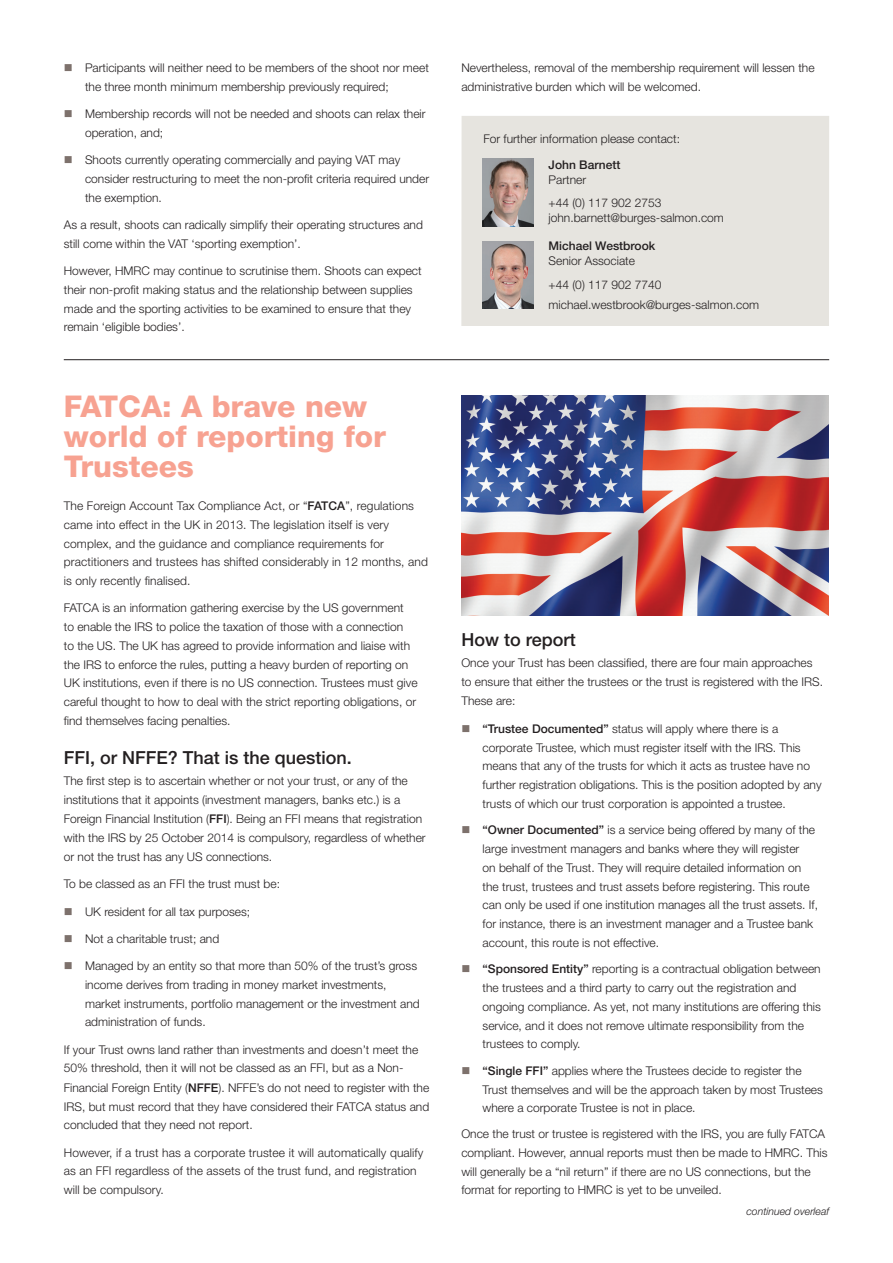
<style>
.page{position:relative;width:893px;height:1263px;background:#fff}
.page>*{position:absolute;margin:0;border:0;box-sizing:border-box;transform-origin:0 0}
.main_pink_title{font:800 30px/30px "Helvetica Neue LT Std";color:#f7a291}
.black_subtitle_12pt{font:500 18px "Helvetica Neue LT Std";color:#231f20}
.bodytext{font:300 12px/18.8px "Helvetica Neue LT Std";color:#231f20}
.t1{font:500 12px "Helvetica Neue LT Std";color:#231f20}
.t2{font:italic 300 10.5px "Helvetica Neue LT Std";color:#231f20}
.s1{font-weight:500}
</style>
<div class="page">
<div style="left:461px;top:116px;width:368px;height:210px;background:#e6e4df"></div>
<img style="left:483px;top:242px;width:51px;height:67px">
<img style="left:483px;top:158px;width:51px;height:68px">
<hr style="left:64px;top:359px;width:765px;height:1px;background:#231f20">
<img style="left:461px;top:395px;width:368px;height:220px">
<p class="bodytext" style="left:85px;top:58px;width:345px">Participants will neither need to be members of the shoot nor meet the three month minimum membership previously required;</p>
<p class="bodytext" style="left:85px;top:104px;width:342px">Membership records will not be needed and shoots can relax their operation, and;</p>
<p class="bodytext" style="left:85px;top:150px;width:346px">Shoots currently operating commercially and paying VAT may consider restructuring to meet the non-profit criteria required under the exemption.</p>
<p class="bodytext" style="left:64px;top:215px;width:361px">As a result, shoots can radically simplify their operating structures and still come within the VAT ‘sporting exemption’.</p>
<p class="bodytext" style="left:64px;top:261px;width:359px">However, HMRC may continue to scrutinise them. Shoots can expect their non-profit making status and the relationship between supplies made and the sporting activities to be examined to ensure that they remain ‘eligible bodies’.</p>
<p class="main_pink_title" style="left:64px;top:391px;width:324px">FATCA: A brave new world of reporting for<br>Trustees</p>
<p class="bodytext" style="left:64px;top:496px;width:366px">The Foreign Account Tax Compliance Act, or “<span class="s1">FATCA</span>”, regulations came into effect in the UK in 2013. The legislation itself is very complex, and the guidance and compliance requirements for practitioners and trustees has shifted considerably in 12 months, and is only recently finalised.</p>
<p class="bodytext" style="left:64px;top:598px;width:355px">FATCA is an information gathering exercise by the US government<br>to enable the IRS to police the taxation of those with a connection<br>to the US. The UK has agreed to provide information and liaise with the IRS to enforce the rules, putting a heavy burden of reporting on UK institutions, even if there is no US connection. Trustees must give careful thought to how to deal with the strict reporting obligations, or find themselves facing penalties.</p>
<p class="black_subtitle_12pt" style="left:64px;top:747px;width:290px">FFI, or NFFE? That is the question.</p>
<p class="bodytext" style="left:64px;top:771px;width:363px">The first step is to ascertain whether or not your trust, or any of the institutions that it appoints (investment managers, banks etc.) is a Foreign Financial Institution (<span class="s1">FFI</span>). Being an FFI means that registration with the IRS by 25 October 2014 is compulsory, regardless of whether or not the trust has any US connections.</p>
<p class="bodytext" style="left:64px;top:874px;width:218px">To be classed as an FFI the trust must be:</p>
<p class="bodytext" style="left:85px;top:902px;width:167px">UK resident for all tax purposes;</p>
<p class="bodytext" style="left:85px;top:929px;width:136px">Not a charitable trust; and</p>
<p class="bodytext" style="left:85px;top:956px;width:336px">Managed by an entity so that more than 50% of the trust’s gross income derives from trading in money market investments, market instruments, portfolio management or the investment and administration of funds.</p>
<p class="bodytext" style="left:64px;top:1039px;width:367px">If your Trust owns land rather than investments and doesn’t meet the 50% threshold, then it will not be classed as an FFI, but as a Non-Financial Foreign Entity (<span class="s1">NFFE</span>). NFFE’s do not need to register with the IRS, but must record that they have considered their FATCA status and concluded that they need not report.</p>
<p class="bodytext" style="left:64px;top:1143px;width:361px">However, if a trust has a corporate trustee it will automatically qualify as an FFI regardless of the assets of the trust fund, and registration will be compulsory.</p>
<p class="bodytext" style="left:461px;top:58px;width:355px">Nevertheless, removal of the membership requirement will lessen the administrative burden which will be welcomed.</p>
<p class="bodytext" style="left:483px;top:129px;width:198px">For further information please contact:</p>
<p class="t1" style="left:549px;top:157px;width:73px">John Barnett</p>
<p class="bodytext" style="left:549px;top:170px;width:39px">Partner</p>
<p class="bodytext" style="left:549px;top:195px;width:177px;line-height:15px">+44 (0) 117 902 2753 john.barnett@burges-salmon.com</p>
<p class="t1" style="left:549px;top:239px;width:108px">Michael Westbrook</p>
<p class="bodytext" style="left:549px;top:252px;width:88px">Senior Associate</p>
<p class="bodytext" style="left:549px;top:275px;width:212px;line-height:19.5px">+44 (0) 117 902 7740 michael.westbrook@burges-salmon.com</p>
<p class="black_subtitle_12pt" style="left:461px;top:629px;width:116px">How to report</p>
<p class="bodytext" style="left:461px;top:653px;width:363px">Once your Trust has been classified, there are four main approaches to ensure that either the trustees or the trust is registered with the IRS.<br>These are:</p>
<p class="bodytext" style="left:483px;top:719px;width:340px"><span class="s1">“Trustee Documented”</span> status will apply where there is a corporate Trustee, which must register itself with the IRS. This means that any of the trusts for which it acts as trustee have no further registration obligations. This is the position adopted by any trusts of which our trust corporation is appointed a trustee.</p>
<p class="bodytext" style="left:483px;top:820px;width:337px"><span class="s1">“Owner Documented”</span> is a service being offered by many of the large investment managers and banks where they will register<br>on behalf of the Trust. They will require detailed information on the trust, trustees and trust assets before registering. This route can only be used if one institution manages all the trust assets. If, for instance, there is an investment manager and a Trustee bank account, this route is not effective.</p>
<p class="bodytext" style="left:483px;top:959px;width:340px"><span class="s1">“Sponsored Entity”</span> reporting is a contractual obligation between the trustees and a third party to carry out the registration and ongoing compliance. As yet, not many institutions are offering this service, and it does not remove ultimate responsibility from the trustees to comply.</p>
<p class="bodytext" style="left:483px;top:1061px;width:342px"><span class="s1">“Single FFI”</span> applies where the Trustees decide to register the<br>Trust themselves and will be the approach taken by most Trustees where a corporate Trustee is not in place.</p>
<p class="bodytext" style="left:461px;top:1124px;width:368px">Once the trust or trustee is registered with the IRS, you are fully FATCA compliant. However, annual reports must then be made to HMRC. This will generally be a “nil return” if there are no US connections, but the format for reporting to HMRC is yet to be unveiled.</p>
<p class="t2" style="left:746px;top:1205px;width:84px">continued overleaf</p>
</div>
